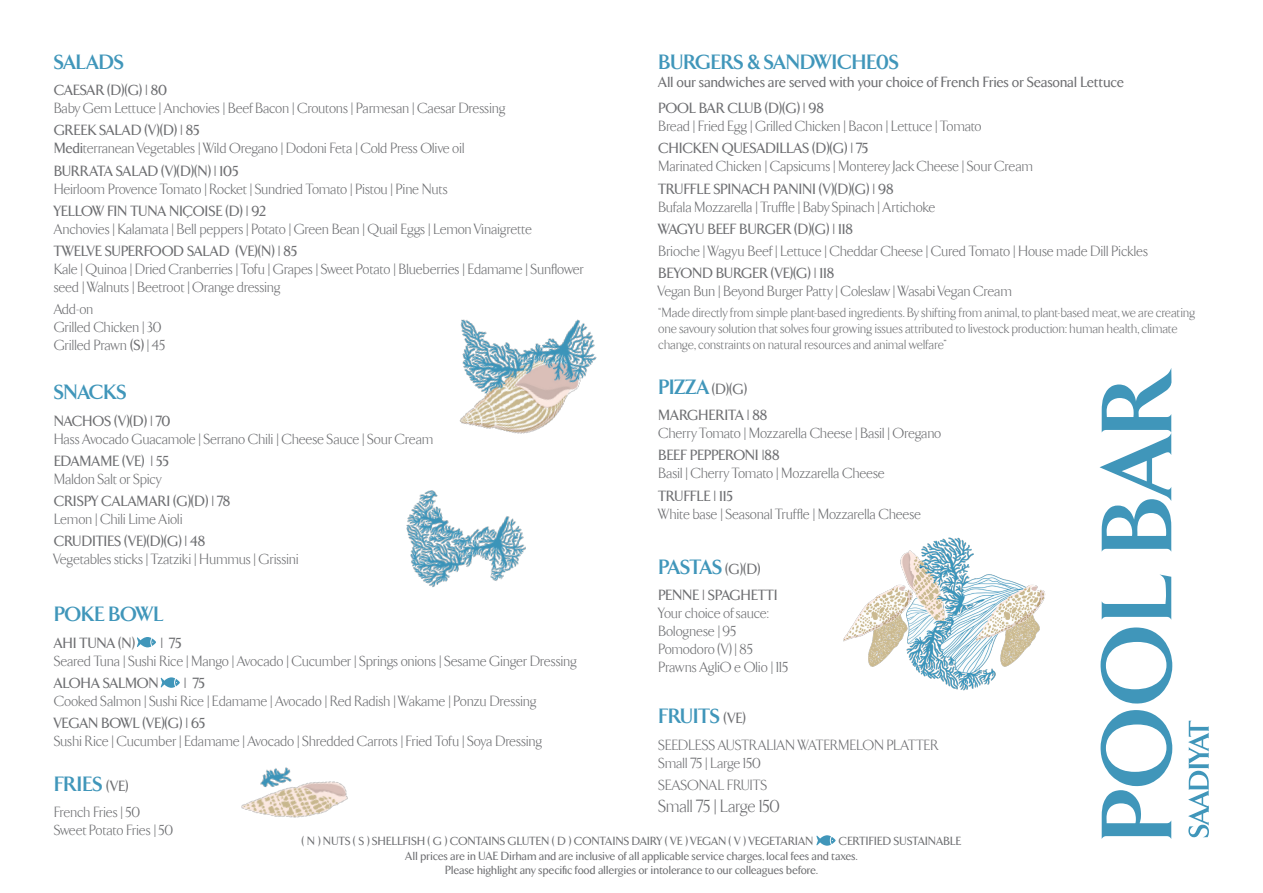
<style>
.page{position:relative;width:1263px;height:893px;background:#fff}
.page>*{position:absolute;margin:0;border:0;box-sizing:border-box;transform-origin:0 0}
.t1{font:700 21px "TF Arrow";color:#4096ba}
.t2{font:300 18px "TF Arrow";letter-spacing:-.01em;color:#6d6e71}
.t3{font:300 15px/18px "TF Arrow";color:#6d6e71}
.t4{font:500 15px/26.5px "TF Arrow";letter-spacing:.005em;color:#6d6e71}
.t5{font:300 13.5px/16.2px "TF Arrow";color:#6d6e71}
.t6{font:500 12px "TF Arrow";letter-spacing:.01em;color:#6d6e71}
.s1{font-weight:500}
.s2{font-weight:500;font-size:15px;color:#6d6e71}
.s3{font-weight:700;font-size:21px;color:#4096ba}
</style>
<div class="page">
<svg style="left:1100px;top:710px;width:72px;height:129px"></svg>
<svg style="left:1100px;top:627px;width:72px;height:77px"></svg>
<svg style="left:1102px;top:574px;width:69px;height:45px"></svg>
<svg style="left:1099px;top:369px;width:72px;height:183px"></svg>
<svg style="left:1188px;top:721px;width:21px;height:116px"></svg>
<img style="left:241px;top:767px;width:107px;height:51px">
<img style="left:406px;top:490px;width:120px;height:98px">
<img style="left:459px;top:319px;width:138px;height:115px">
<img style="left:843px;top:537px;width:202px;height:154px">
<svg style="left:137px;top:637px;width:19px;height:10px"></svg>
<svg style="left:161px;top:677px;width:19px;height:11px"></svg>
<svg style="left:816px;top:835px;width:20px;height:11px"></svg>
<h1 class="t1" style="left:54px;top:50px;width:72px">SALADS</h1>
<p class="t4" style="left:54px;top:77px;width:115px">CAESAR (D)(G) | 80</p>
<p class="t3" style="left:54px;top:100px;width:453px">Baby Gem Lettuce | Anchovies | Beef Bacon | Croutons | Parmesan | Caesar Dressing</p>
<p class="t3" style="left:54px;top:122px;width:412px"><span class="s1">GREEK SALAD (V)(D) | 85<br>Medi</span>terranean Vegetables | Wild Oregano | Dodoni Feta | Cold Press Olive oil</p>
<p class="t4" style="left:54px;top:158px;width:186px">BURRATA SALAD (V)(D)(N) | 105</p>
<p class="t3" style="left:54px;top:180px;width:395px">Heirloom Provence Tomato | Rocket | Sundried Tomato | Pistou | Pine Nuts</p>
<p class="t4" style="left:54px;top:198px;width:213px">YELLOW FIN TUNA NIÇOISE (D) | 92</p>
<p class="t3" style="left:54px;top:220px;width:479px">Anchovies | Kalamata | Bell peppers | Potato | Green Bean | Quail Eggs | Lemon Vinaigrette</p>
<p class="t4" style="left:54px;top:238px;width:245px">TWELVE SUPERFOOD SALAD (VE)(N) | 85</p>
<p class="t3" style="left:54px;top:260px;width:531px">Kale | Quinoa | Dried Cranberries | Tofu | Grapes | Sweet Potato | Blueberries | Edamame | Sunflower seed | Walnuts | Beetroot | Orange dressing</p>
<p class="t3" style="left:54px;top:301px;width:113px">Add-on<br>Grilled Chicken | 30<br>Grilled Prawn <span class="s1">(S)</span> | 45</p>
<h1 class="t1" style="left:54px;top:381px;width:74px">SNACKS</h1>
<p class="t4" style="left:54px;top:408px;width:118px">NACHOS (V)(D) | 70</p>
<p class="t3" style="left:54px;top:430px;width:381px">Hass Avocado Guacamole | Serrano Chili | Cheese Sauce | Sour Cream</p>
<p class="t4" style="left:54px;top:448px;width:116px">EDAMAME (VE) | 55</p>
<p class="t3" style="left:54px;top:470px;width:109px">Maldon Salt or Spicy</p>
<p class="t4" style="left:54px;top:488px;width:178px">CRISPY CALAMARI (G)(D) | 78</p>
<p class="t3" style="left:54px;top:511px;width:130px">Lemon | Chili Lime Aioli</p>
<p class="t4" style="left:54px;top:529px;width:153px">CRUDITIES (VE)(D)(G) | 48</p>
<p class="t3" style="left:54px;top:551px;width:246px">Vegetables sticks | Tzatziki | Hummus | Grissini</p>
<h1 class="t1" style="left:54px;top:603px;width:111px">POKE BOWL</h1>
<p class="t4" style="left:54px;top:630px;width:83px">AHI TUNA (N)</p>
<p class="t4" style="left:161px;top:630px;width:22px">| 75</p>
<p class="t3" style="left:54px;top:652px;width:524px">Seared Tuna | Sushi Rice | Mango | Avocado | Cucumber | Springs onions | Sesame Ginger Dressing</p>
<p class="t4" style="left:54px;top:670px;width:106px">ALOHA SALMON</p>
<p class="t4" style="left:184px;top:670px;width:22px">| 75</p>
<p class="t3" style="left:54px;top:692px;width:484px">Cooked Salmon | Sushi Rice | Edamame | Avocado | Red Radish | Wakame | Ponzu Dressing</p>
<p class="t4" style="left:54px;top:710px;width:153px">VEGAN BOWL (VE)(G) | 65</p>
<p class="t3" style="left:54px;top:733px;width:490px">Sushi Rice | Cucumber | Edamame | Avocado | Shredded Carrots | Fried Tofu | Soya Dressing</p>
<h1 class="t1" style="left:54px;top:772px;width:76px">FRIES <span class="s2">(VE)</span></h1>
<p class="t3" style="left:54px;top:804px;width:121px">French Fries | 50<br>Sweet Potato Fries | 50</p>
<h1 class="t1" style="left:658px;top:50px;width:242px">BURGERS &amp; SANDWICHE0S</h1>
<p class="t4" style="left:658px;top:69px;width:467px">All our sandwiches are served with your choice of French Fries or Seasonal Lettuce<br>POOL BAR CLUB (D)(G) | 98</p>
<p class="t3" style="left:658px;top:118px;width:325px">Bread | Fried Egg | Grilled Chicken | Bacon | Lettuce | Tomato</p>
<p class="t4" style="left:658px;top:135px;width:211px">CHICKEN QUESADILLAS (D)(G) | 75</p>
<p class="t3" style="left:658px;top:158px;width:376px">Marinated Chicken | Capsicums | Monterey Jack Cheese | Sour Cream</p>
<p class="t4" style="left:658px;top:176px;width:237px">TRUFFLE SPINACH PANINI (V)(D)(G) | 98</p>
<p class="t3" style="left:658px;top:198px;width:278px">Bufala Mozzarella | Truffle | Baby Spinach | Artichoke</p>
<p class="t4" style="left:658px;top:216px;width:196px">WAGYU BEEF BURGER (D)(G) | 118</p>
<p class="t3" style="left:658px;top:242px;width:491px">Brioche | Wagyu Beef | Lettuce | Cheddar Cheese | Cured Tomato | House made Dill Pickles</p>
<p class="t4" style="left:658px;top:260px;width:177px">BEYOND BURGER (VE)(G) | 118</p>
<p class="t3" style="left:658px;top:283px;width:355px">Vegan Bun | Beyond Burger Patty | Coleslaw | Wasabi Vegan Cream</p>
<p class="t5" style="left:658px;top:305px;width:538px">“Made directly from simple plant-based ingredients. By shifting from animal, to plant-based meat, we are creating one savoury solution that solves four growing issues attributed to livestock production: human health, climate change, constraints on natural resources and animal welfare”</p>
<p class="t4" style="left:658px;top:376px;width:110px"><span class="s3">PIZZA</span> (D)(G)<br>MARGHERITA | 88</p>
<p class="t3" style="left:658px;top:425px;width:284px">Cherry Tomato | Mozzarella Cheese | Basil | Oregano</p>
<p class="t4" style="left:658px;top:443px;width:123px">BEEF PEPPERONI |88</p>
<p class="t3" style="left:658px;top:465px;width:228px">Basil | Cherry Tomato | Mozzarella Cheese</p>
<p class="t4" style="left:658px;top:483px;width:76px">TRUFFLE | 115</p>
<p class="t3" style="left:658px;top:505px;width:264px">White base | Seasonal Truffle | Mozzarella Cheese</p>
<h1 class="t1" style="left:658px;top:555px;width:104px">PASTAS <span class="s2">(G)(D)</span></h1>
<p class="t4" style="left:658px;top:583px;width:121px">PENNE | SPAGHETTI</p>
<p class="t3" style="left:658px;top:605px;width:131px">Your choice of sauce:<br>Bolognese | 95<br>Pomodoro (V) | 85<br>Prawns AgliO e Olio | 115</p>
<h1 class="t1" style="left:658px;top:705px;width:89px">FRUITS <span class="s2">(VE)</span></h1>
<p class="t3" style="left:658px;top:736px;width:281px">SEEDLESS AUSTRALIAN WATERMELON PLATTER<br>Small 75 | Large 150</p>
<p class="t3" style="left:658px;top:777px;width:110px">SEASONAL FRUITS</p>
<p class="t2" style="left:658px;top:797px;width:123px">Small 75 | Large 150</p>
<p class="t6" style="left:302px;top:835px;width:513px">( N ) NUTS ( S ) SHELLFISH ( G ) CONTAINS GLUTEN ( D ) CONTAINS DAIRY ( VE ) VEGAN ( V ) VEGETARIAN</p>
<p class="t6" style="left:839px;top:835px;width:124px">CERTIFIED SUSTAINABLE</p>
<p class="t6" style="left:406px;top:850px;width:453px">All prices are in UAE Dirham and are inclusive of all applicable service charges, local fees and taxes.</p>
<p class="t6" style="left:445px;top:864px;width:374px">Please highlight any specific food allergies or intolerance to our colleagues before.</p>
</div>
